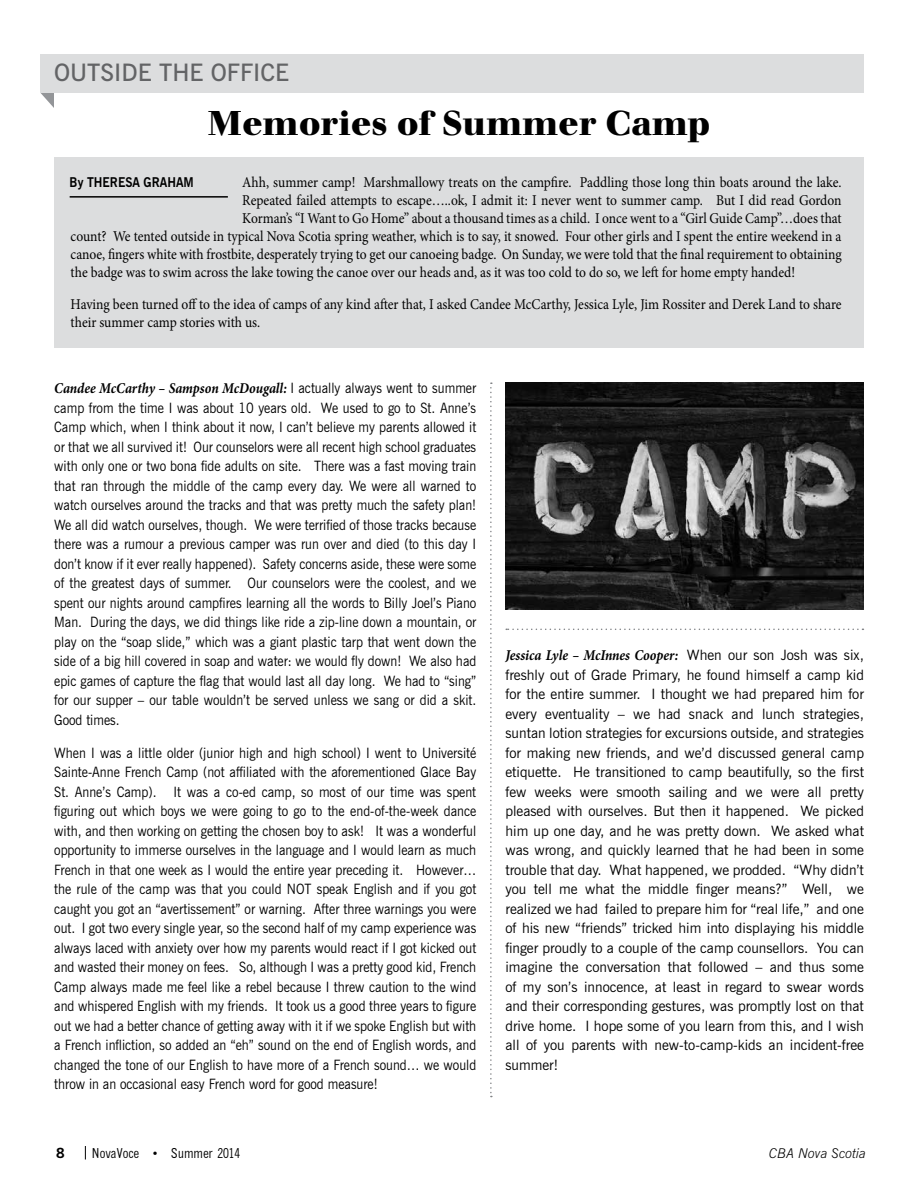
<style>
.page{position:relative;width:918px;height:1188px;background:#fff}
.page>*{position:absolute;margin:0;border:0;box-sizing:border-box;transform-origin:0 0}
.t1{font:700 36px "Walbaum Buc T";letter-spacing:.01em;color:#000}
.t2{font:600 24px "News Gothic BT";color:#636466}
.t3{font:15px/18px "Minion Pro";letter-spacing:-.005em;color:#000;scale:.9 1}
.t4{font:italic 700 15px "Minion Pro";color:#000;scale:.9 1}
.t5{font:14.25px/19.5px "News Gothic BT";color:#000;text-align:justify;scale:.9 1}
.t6{font:14.25px/19.5px "News Gothic BT";color:#000;text-align:justify}
.t7{font:condensed 13.5px "M News Gothic";color:#000}
.t8{font:700 13.5px "News Gothic BT";color:#000;scale:.9 1}
.t9{font:italic 300 13.5px "News Gothic BT";color:#000}
.t10{font:700 13.5px "M News Gothic";color:#000}
.s1{font-family:"News Gothic BT";font-weight:400;font-style:normal;font-size:14.25px}
</style>
<div class="page">
<svg style="left:85px;top:1146px;width:1px;height:14px"></svg>
<svg style="left:41px;top:93px;width:13px;height:15px"></svg>
<div style="left:40px;top:54px;width:824px;height:39px;background:#dcddde"></div>
<div style="left:54px;top:158px;width:809px;height:190px;background:#dcddde"></div>
<hr style="left:70px;top:196px;width:158px;height:2px;background:#000">
<svg style="left:506px;top:629px;width:357px;height:1px"></svg>
<svg style="left:490px;top:382px;width:2px;height:715px"></svg>
<img style="left:505px;top:382px;width:359px;height:227px">
<h2 class="t2" style="left:54px;top:58px;width:237px">OUTSIDE THE OFFICE</h2>
<h1 class="t1" style="left:208px;top:103px;width:504px">Memories of Summer Camp</h1>
<p class="t3" style="left:242px;top:173px;width:667px">Ahh, summer camp! Marshmallowy treats on the campfire. Paddling those long thin boats around the lake.</p>
<p class="t3" style="left:242px;top:191px;width:667px">Repeated failed attempts to escape…..ok, I admit it: I never went to summer camp. But I did read Gordon</p>
<p class="t3" style="left:242px;top:209px;width:667px">Korman’s “I Want to Go Home” about a thousand times as a child. I once went to a “Girl Guide Camp”…does that</p>
<p class="t3" style="left:71px;top:227px;width:858px">count? We tented outside in typical Nova Scotia spring weather, which is to say, it snowed. Four other girls and I spent the entire weekend in a</p>
<p class="t3" style="left:71px;top:245px;width:858px">canoe, fingers white with frostbite, desperately trying to get our canoeing badge. On Sunday, we were told that the final requirement to obtaining</p>
<p class="t3" style="left:71px;top:263px;width:806px">the badge was to swim across the lake towing the canoe over our heads and, as it was too cold to do so, we left for home empty handed!</p>
<p class="t3" style="left:71px;top:295px;width:858px">Having been turned off to the idea of camps of any kind after that, I asked Candee McCarthy, Jessica Lyle, Jim Rossiter and Derek Land to share their summer camp stories with us.</p>
<p class="t8" style="left:70px;top:174px;width:139px">By THERESA GRAHAM</p>
<p class="t4" style="left:54px;top:378px;width:470px">Candee McCarthy – Sampson McDougall: <span class="s1">I actually always went to summer</span></p>
<p class="t5" style="left:54px;top:398px;width:471px">camp from the time I was about 10 years old. We used to go to St. Anne’s Camp which, when I think about it now, I can’t believe my parents allowed it or that we all survived it! Our counselors were all recent high school graduates with only one or two bona fide adults on site. There was a fast moving train that ran through the middle of the camp every day. We were all warned to watch ourselves around the tracks and that was pretty much the safety plan!<br>We all did watch ourselves, though. We were terrified of those tracks because there was a rumour a previous camper was run over and died (to this day I don’t know if it ever really happened). Safety concerns aside, these were some of the greatest days of summer. Our counselors were the coolest, and we spent our nights around campfires learning all the words to Billy Joel’s Piano Man. During the days, we did things like ride a zip-line down a mountain, or play on the “soap slide,” which was a giant plastic tarp that went down the side of a big hill covered in soap and water: we would fly down! We also had epic games of capture the flag that would last all day long. We had to “sing” for our supper – our table wouldn’t be served unless we sang or did a skit.<br>Good times.</p>
<p class="t5" style="left:54px;top:743px;width:471px">When I was a little older (junior high and high school) I went to Université Sainte-Anne French Camp (not affiliated with the aforementioned Glace Bay St. Anne’s Camp). It was a co-ed camp, so most of our time was spent figuring out which boys we were going to go to the end-of-the-week dance with, and then working on getting the chosen boy to ask! It was a wonderful opportunity to immerse ourselves in the language and I would learn as much French in that one week as I would the entire year preceding it. However… the rule of the camp was that you could NOT speak English and if you got caught you got an “avertissement” or warning. After three warnings you were out. I got two every single year, so the second half of my camp experience was always laced with anxiety over how my parents would react if I got kicked out and wasted their money on fees. So, although I was a pretty good kid, French Camp always made me feel like a rebel because I threw caution to the wind and whispered English with my friends. It took us a good three years to figure out we had a better chance of getting away with it if we spoke English but with a French infliction, so added an “eh” sound on the end of English words, and changed the tone of our English to have more of a French sound… we would throw in an occasional easy French word for good measure!</p>
<p class="t4" style="left:505px;top:645px;width:400px">Jessica Lyle – McInnes Cooper: <span class="s1">When our son Josh was six,</span></p>
<p class="t6" style="left:505px;top:665px;width:360px">freshly out of Grade Primary, he found himself a camp kid for the entire summer. I thought we had prepared him for every eventuality – we had snack and lunch strategies, suntan lotion strategies for excursions outside, and strategies for making new friends, and we’d discussed general camp etiquette. He transitioned to camp beautifully, so the first few weeks were smooth sailing and we were all pretty pleased with ourselves. But then it happened. We picked him up one day, and he was pretty down. We asked what was wrong, and quickly learned that he had been in some trouble that day. What happened, we prodded. “Why didn’t you tell me what the middle finger means?” Well, we realized we had failed to prepare him for “real life,” and one of his new “friends” tricked him into displaying his middle finger proudly to a couple of the camp counsellors. You can imagine the conversation that followed – and thus some of my son’s innocence, at least in regard to swear words and their corresponding gestures, was promptly lost on that drive home. I hope some of you learn from this, and I wish all of you parents with new-to-camp-kids an incident-free summer!</p>
<p class="t10" style="left:56px;top:1145px;width:10px">8</p>
<p class="t7" style="left:92px;top:1146px;width:150px">NovaVoce • Summer 2014</p>
<p class="t9" style="left:769px;top:1145px;width:98px">CBA Nova Scotia</p>
</div>
